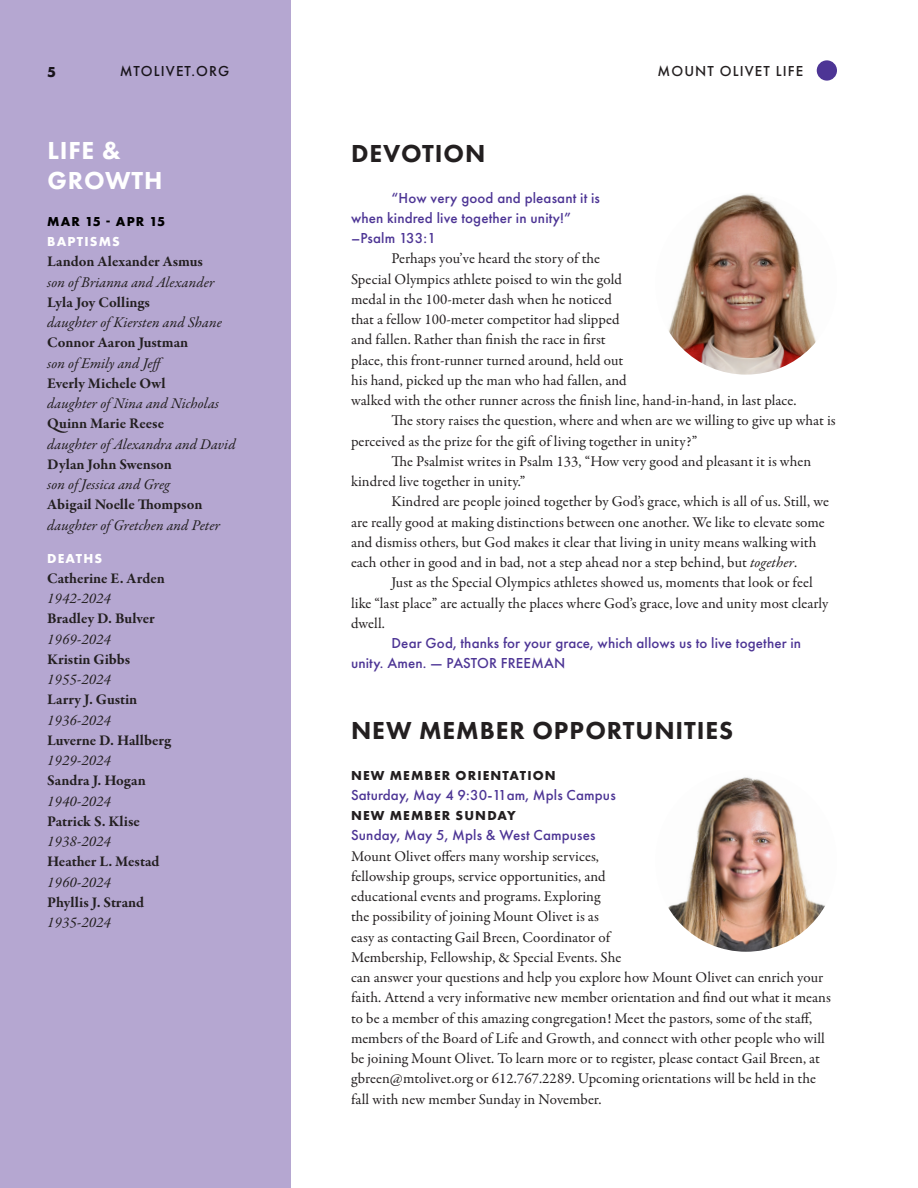
<style>
.page{position:relative;width:918px;height:1188px;background:#fff}
.page>*{position:absolute;margin:0;border:0;box-sizing:border-box;transform-origin:0 0}
.t1{font:800 25.5px "Futura PT";letter-spacing:.035em;color:#231f20}
.t2{font:800 25.5px/30.3px "Futura PT";letter-spacing:.035em;color:#fff}
.t3{font:15px/20.2px "Garamond Premr Pro";letter-spacing:.005em;color:#231f20}
.t4{font:700 15px "Garamond Premr Pro";color:#231f20}
.t5{font:italic 15px "Garamond Premr Pro";letter-spacing:.005em;color:#231f20}
.t6{font:500 15px/20.2px "Futura PT";letter-spacing:.01em;color:#4d3595}
.t7{font:500 15px "Futura PT";letter-spacing:.075em;color:#231f20}
.t8{font:700 15px "Futura PT";color:#231f20}
.t9{font:700 13.5px "Futura PT";letter-spacing:.085em;color:#231f20}
.t10{font:700 13.5px "Futura PT";letter-spacing:.085em;color:#fff}
.t11{font:700 13.5px "Futura PT";letter-spacing:.085em;color:#000}
.s1{font-style:italic}
</style>
<div class="page">
<div style="left:0;top:0;width:290px;height:1188px;background:#b5a7d1"></div>
<div style="left:817px;top:60px;width:20px;height:21px;background:#4d3595;border-radius:50%"></div>
<img style="left:655px;top:193px;width:182px;height:182px;border-radius:91px">
<img style="left:655px;top:770px;width:182px;height:182px;border-radius:91px">
<p class="t8" style="left:47px;top:62px;width:10px">5</p>
<p class="t7" style="left:120px;top:62px;width:111px">MTOLIVET.ORG</p>
<p class="t7" style="left:658px;top:62px;width:147px">MOUNT OLIVET LIFE</p>
<p class="t2" style="left:47px;top:135px;width:117px">LIFE &amp;<br>GROWTH</p>
<p class="t1" style="left:351px;top:138px;width:136px">DEVOTION</p>
<p class="t6" style="left:351px;top:187px;width:251px;text-indent:40px">“How very good and pleasant it is when kindred live together in unity!” –Psalm 133:1</p>
<p class="t3" style="left:351px;top:249px;width:447px;text-indent:40px">Perhaps you’ve heard the story of the<br>Special Olympics athlete poised to win the gold<br>medal in the 100-meter dash when he noticed<br>that a fellow 100-meter competitor had slipped<br>and fallen. Rather than finish the race in first<br>place, this front-runner turned around, held out<br>his hand, picked up the man who had fallen, and<br>walked with the other runner across the finish line, hand-in-hand, in last place.</p>
<p class="t3" style="left:351px;top:411px;width:486px;text-indent:40px">The story raises the question, where and when are we willing to give up what is perceived as the prize for the gift of living together in unity?”</p>
<p class="t3" style="left:351px;top:451px;width:462px;text-indent:40px">The Psalmist writes in Psalm 133, “How very good and pleasant it is when kindred live together in unity.”</p>
<p class="t3" style="left:351px;top:492px;width:480px;text-indent:40px">Kindred are people joined together by God’s grace, which is all of us. Still, we are really good at making distinctions between one another. We like to elevate some and dismiss others, but God makes it clear that living in unity means walking with each other in good and in bad, not a step ahead nor a step behind, but <span class="s1">together</span>.</p>
<p class="t3" style="left:351px;top:573px;width:479px;text-indent:40px">Just as the Special Olympics athletes showed us, moments that look or feel like “last place” are actually the places where God’s grace, love and unity most clearly dwell.</p>
<p class="t6" style="left:351px;top:633px;width:452px;text-indent:40px">Dear God, thanks for your grace, which allows us to live together in unity. Amen. — PASTOR FREEMAN</p>
<p class="t11" style="left:47px;top:213px;width:119px">MAR 15 - APR 15</p>
<p class="t10" style="left:47px;top:233px;width:74px">BAPTISMS</p>
<p class="t4" style="left:47px;top:252px;width:157px">Landon Alexander Asmus</p>
<p class="t5" style="left:47px;top:272px;width:169px">son of Brianna and Alexander</p>
<p class="t4" style="left:47px;top:293px;width:104px">Lyla Joy Collings</p>
<p class="t5" style="left:47px;top:313px;width:176px">daughter of Kiersten and Shane</p>
<p class="t4" style="left:47px;top:333px;width:143px">Connor Aaron Justman</p>
<p class="t5" style="left:47px;top:353px;width:121px">son of Emily and Jeff</p>
<p class="t4" style="left:47px;top:374px;width:120px">Everly Michele Owl</p>
<p class="t5" style="left:47px;top:394px;width:173px">daughter of Nina and Nicholas</p>
<p class="t4" style="left:47px;top:414px;width:118px">Quinn Marie Reese</p>
<p class="t5" style="left:47px;top:434px;width:190px">daughter of Alexandra and David</p>
<p class="t4" style="left:47px;top:455px;width:126px">Dylan John Swenson</p>
<p class="t5" style="left:47px;top:475px;width:124px">son of Jessica and Greg</p>
<p class="t4" style="left:47px;top:495px;width:157px">Abigail Noelle Thompson</p>
<p class="t5" style="left:47px;top:515px;width:174px">daughter of Gretchen and Peter</p>
<p class="t10" style="left:47px;top:549px;width:56px">DEATHS</p>
<p class="t4" style="left:47px;top:569px;width:119px">Catherine E. Arden</p>
<p class="t5" style="left:47px;top:589px;width:65px">1942-2024</p>
<p class="t4" style="left:47px;top:609px;width:109px">Bradley D. Bulver</p>
<p class="t5" style="left:47px;top:629px;width:65px">1969-2024</p>
<p class="t4" style="left:47px;top:650px;width:85px">Kristin Gibbs</p>
<p class="t5" style="left:47px;top:670px;width:65px">1955-2024</p>
<p class="t4" style="left:47px;top:690px;width:92px">Larry J. Gustin</p>
<p class="t5" style="left:47px;top:710px;width:65px">1936-2024</p>
<p class="t4" style="left:47px;top:731px;width:125px">Luverne D. Hallberg</p>
<p class="t5" style="left:47px;top:751px;width:65px">1929-2024</p>
<p class="t4" style="left:47px;top:771px;width:100px">Sandra J. Hogan</p>
<p class="t5" style="left:47px;top:791px;width:65px">1940-2024</p>
<p class="t4" style="left:47px;top:812px;width:94px">Patrick S. Klise</p>
<p class="t5" style="left:47px;top:832px;width:65px">1938-2024</p>
<p class="t4" style="left:47px;top:852px;width:114px">Heather L. Mestad</p>
<p class="t5" style="left:47px;top:872px;width:65px">1960-2024</p>
<p class="t4" style="left:47px;top:893px;width:99px">Phyllis J. Strand</p>
<p class="t5" style="left:47px;top:913px;width:65px">1935-2024</p>
<p class="t1" style="left:351px;top:715px;width:384px">NEW MEMBER OPPORTUNITIES</p>
<p class="t9" style="left:351px;top:766px;width:206px">NEW MEMBER ORIENTATION</p>
<p class="t6" style="left:351px;top:785px;width:266px">Saturday, May 4 9:30-11am, Mpls Campus</p>
<p class="t9" style="left:351px;top:807px;width:166px">NEW MEMBER SUNDAY</p>
<p class="t6" style="left:351px;top:825px;width:246px">Sunday, May 5, Mpls &amp; West Campuses</p>
<p class="t3" style="left:351px;top:846px;width:481px">Mount Olivet offers many worship services,<br>fellowship groups, service opportunities, and<br>educational events and programs. Exploring<br>the possibility of joining Mount Olivet is as<br>easy as contacting Gail Breen, Coordinator of<br>Membership, Fellowship, &amp; Special Events. She<br>can answer your questions and help you explore how Mount Olivet can enrich your faith. Attend a very informative new member orientation and find out what it means to be a member of this amazing congregation! Meet the pastors, some of the staff, members of the Board of Life and Growth, and connect with other people who will be joining Mount Olivet. To learn more or to register, please contact Gail Breen, at gbreen@mtolivet.org or 612.767.2289. Upcoming orientations will be held in the fall with new member Sunday in November.</p>
</div>
